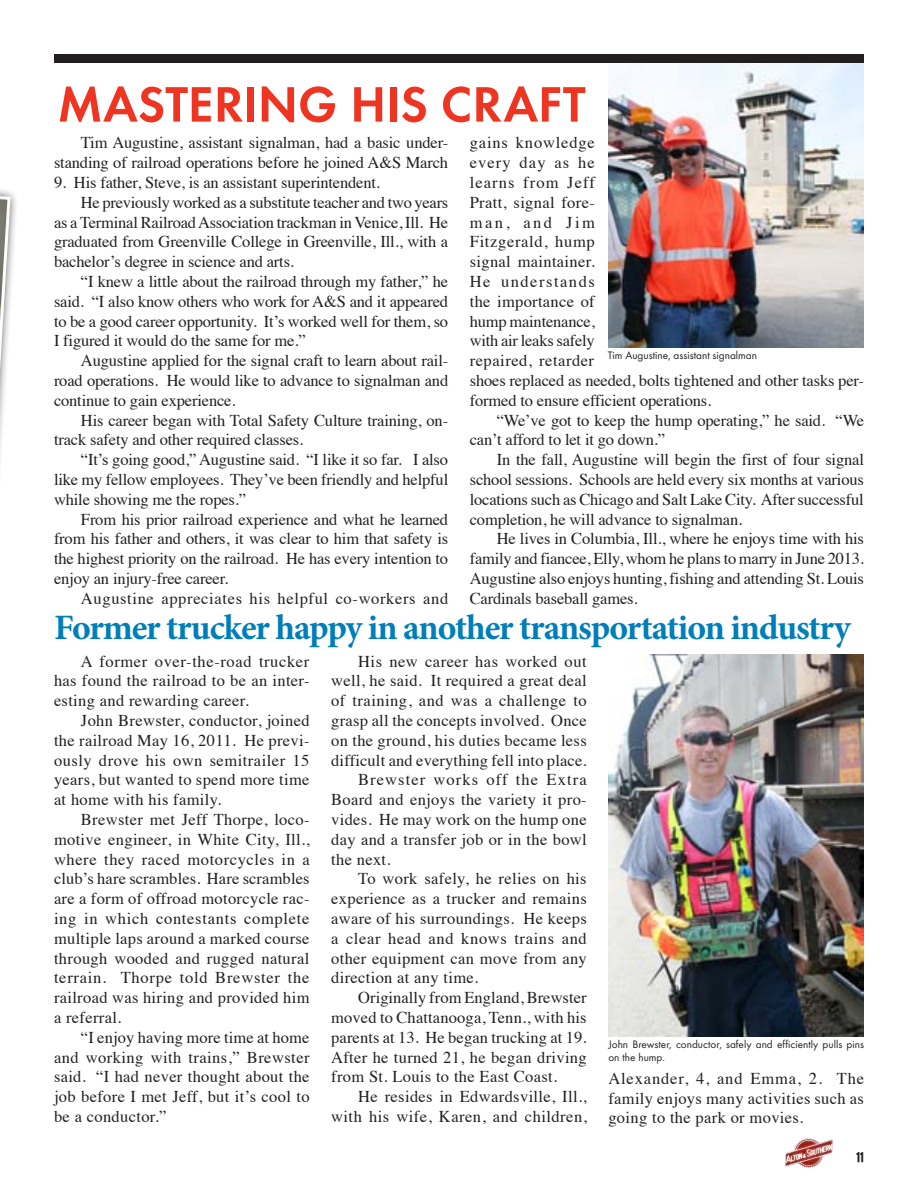
<style>
.page{position:relative;width:918px;height:1188px;background:#fff}
.page>*{position:absolute;margin:0;border:0;box-sizing:border-box;transform-origin:0 0}
.t1{font:700 51.6px "Function";color:#ef3522}
.t2{font:700 35.7px "Minion Pro";letter-spacing:-.03em;color:#007eba}
.t3{font:16.5px/19.8px "Times";letter-spacing:-.01em;color:#231f20;text-align:justify}
.t4{font:16.5px "Times";letter-spacing:.02em;color:#231f20}
.t5{font:16.5px/19.8px "Times";letter-spacing:.015em;color:#231f20}
.t6{font:16.5px "Times";letter-spacing:.03em;color:#231f20}
.t7{font:16.5px "Times";letter-spacing:.04em;color:#231f20}
.t8{font:16.5px "Times";letter-spacing:.01em;color:#231f20}
.t9{font:16.5px "Times";letter-spacing:.065em;color:#231f20}
.t10{font:700 13.5px "Eng Gothic";color:#231f20}
.t11{font:11.25px/13.5px "Function";color:#231f20}
</style>
<div class="page">
<img style="left:786px;top:1138px;width:24px;height:15px">
<div style="left:54px;top:54px;width:810px;height:9px;background:#231f20"></div>
<svg style="left:0;top:190px;width:16px;height:266px"></svg>
<img style="left:608px;top:63px;width:256px;height:284px">
<img style="left:608px;top:654px;width:255px;height:382px">
<h1 class="t1" style="left:58px;top:74px;width:530px">MASTERING HIS CRAFT</h1>
<p class="t3" style="left:54px;top:132px;width:396px;text-align:right">Tim Augustine, assistant signalman, had a basic under&shy;standing of railroad operations before he joined A&amp;S March</p>
<p class="t3" style="left:54px;top:171px;width:328px">9. His father, Steve, is an assistant superintendent.</p>
<p class="t3" style="left:81px;top:191px;width:369px">He previously worked as a substitute teacher and two years</p>
<p class="t3" style="left:54px;top:211px;width:396px">as a Terminal Railroad Association trackman in Venice, Ill. He</p>
<p class="t3" style="left:54px;top:231px;width:396px">graduated from Greenville College in Greenville, Ill., with a</p>
<p class="t3" style="left:54px;top:250px;width:242px">bachelor’s degree in science and arts.</p>
<p class="t3" style="left:81px;top:270px;width:369px">“I knew a little about the railroad through my father,” he</p>
<p class="t3" style="left:54px;top:290px;width:396px">said. “I also know others who work for A&amp;S and it appeared</p>
<p class="t3" style="left:54px;top:310px;width:396px">to be a good career opportunity. It’s worked well for them, so</p>
<p class="t3" style="left:54px;top:330px;width:253px">I figured it would do the same for me.”</p>
<p class="t3" style="left:81px;top:349px;width:369px">Augustine applied for the signal craft to learn about rail-</p>
<p class="t3" style="left:54px;top:369px;width:396px">road operations. He would like to advance to signalman and</p>
<p class="t3" style="left:54px;top:389px;width:183px">continue to gain experience.</p>
<p class="t3" style="left:81px;top:409px;width:369px">His career began with Total Safety Culture training, on-</p>
<p class="t3" style="left:54px;top:429px;width:251px">track safety and other required classes.</p>
<p class="t3" style="left:81px;top:448px;width:369px">“It’s going good,” Augustine said. “I like it so far. I also</p>
<p class="t3" style="left:54px;top:468px;width:396px">like my fellow employees. They’ve been friendly and helpful</p>
<p class="t3" style="left:54px;top:488px;width:194px">while showing me the ropes.”</p>
<p class="t3" style="left:81px;top:508px;width:369px">From his prior railroad experience and what he learned</p>
<p class="t3" style="left:54px;top:528px;width:396px">from his father and others, it was clear to him that safety is</p>
<p class="t3" style="left:54px;top:547px;width:396px">the highest priority on the railroad. He has every intention to</p>
<p class="t3" style="left:54px;top:567px;width:176px">enjoy an injury-free career.</p>
<p class="t7" style="left:81px;top:583px;width:369px">Augustine appreciates his helpful co-workers and</p>
<p class="t5" style="left:470px;top:132px;width:396px">gains knowledge<br>every day as he<br>learns from Jeff<br>Pratt, signal fore-<br>man, and Jim<br>Fitzgerald, hump<br>signal maintainer.<br>He understands<br>the importance of<br>hump maintenance,<br>with air leaks safely<br>repaired, retarder<br>shoes replaced as needed, bolts tightened and other tasks per&shy;formed to ensure efficient operations.</p>
<p class="t3" style="left:470px;top:409px;width:396px;text-indent:27px">“We’ve got to keep the hump operating,” he said. “We can’t afford to let it go down.”</p>
<p class="t3" style="left:470px;top:448px;width:396px;text-indent:27px">In the fall, Augustine will begin the first of four signal school sessions. Schools are held every six months at various locations such as Chicago and Salt Lake City. After successful completion, he will advance to signalman.</p>
<p class="t3" style="left:470px;top:528px;width:396px;text-indent:27px">He lives in Columbia, Ill., where he enjoys time with his family and fiancee, Elly, whom he plans to marry in June 2013.<br>Augustine also enjoys hunting, fishing and attending St. Louis Cardinals baseball games.</p>
<p class="t11" style="left:608px;top:349px;width:151px">Tim Augustine, assistant signalman</p>
<h2 class="t2" style="left:54px;top:602px;width:798px">Former trucker happy in another transportation industry</h2>
<p class="t3" style="left:54px;top:650px;width:257px;text-indent:27px">A former over-the-road trucker has found the railroad to be an inter&shy;esting and rewarding career.</p>
<p class="t3" style="left:54px;top:709px;width:257px;text-indent:27px">John Brewster, conductor, joined the railroad May 16, 2011. He previ&shy;ously drove his own semitrailer 15 years, but wanted to spend more time at home with his family.</p>
<p class="t3" style="left:54px;top:808px;width:257px;text-indent:27px">Brewster met Jeff Thorpe, loco&shy;motive engineer, in White City, Ill., where they raced motorcycles in a club’s hare scrambles. Hare scrambles are a form of offroad motorcycle rac&shy;ing in which contestants complete multiple laps around a marked course through wooded and rugged natural terrain. Thorpe told Brewster the railroad was hiring and provided him a referral.</p>
<p class="t3" style="left:54px;top:1026px;width:257px;text-indent:27px">“I enjoy having more time at home and working with trains,” Brewster said. “I had never thought about the job before I met Jeff, but it’s cool to be a conductor.”</p>
<p class="t6" style="left:358px;top:646px;width:230px">His new career has worked out</p>
<p class="t4" style="left:331px;top:665px;width:257px">well, he said. It required a great deal</p>
<p class="t6" style="left:331px;top:685px;width:257px">of training, and was a challenge to</p>
<p class="t5" style="left:331px;top:709px;width:257px">grasp all the concepts involved. Once</p>
<p class="t4" style="left:331px;top:725px;width:257px">on the ground, his duties became less</p>
<p class="t8" style="left:331px;top:745px;width:257px">difficult and everything fell into place.</p>
<p class="t9" style="left:358px;top:764px;width:230px">Brewster works off the Extra</p>
<p class="t4" style="left:331px;top:784px;width:257px">Board and enjoys the variety it pro-</p>
<p class="t4" style="left:331px;top:804px;width:257px">vides. He may work on the hump one</p>
<p class="t4" style="left:331px;top:824px;width:257px">day and a transfer job or in the bowl</p>
<p class="t3" style="left:331px;top:848px;width:61px">the next.</p>
<p class="t4" style="left:358px;top:863px;width:230px">To work safely, he relies on his</p>
<p class="t4" style="left:331px;top:883px;width:257px">experience as a trucker and remains</p>
<p class="t4" style="left:331px;top:903px;width:257px">aware of his surroundings. He keeps</p>
<p class="t7" style="left:331px;top:923px;width:257px">a clear head and knows trains and</p>
<p class="t4" style="left:331px;top:943px;width:257px">other equipment can move from any</p>
<p class="t4" style="left:331px;top:962px;width:149px">direction at any time.</p>
<p class="t3" style="left:358px;top:986px;width:230px">Originally from England, Brewster</p>
<p class="t8" style="left:331px;top:1002px;width:257px">moved to Chattanooga, Tenn., with his</p>
<p class="t3" style="left:331px;top:1026px;width:257px">parents at 13. He began trucking at 19.</p>
<p class="t4" style="left:331px;top:1042px;width:257px">After he turned 21, he began driving</p>
<p class="t4" style="left:331px;top:1061px;width:227px">from St. Louis to the East Coast.</p>
<p class="t4" style="left:358px;top:1081px;width:230px">He resides in Edwardsville, Ill.,</p>
<p class="t6" style="left:331px;top:1101px;width:257px">with his wife, Karen, and children,</p>
<p class="t11" style="left:608px;top:1037px;width:257px">John Brewster, conductor, safely and efficiently pulls pins on the hump.</p>
<p class="t3" style="left:608px;top:1067px;width:257px">Alexander, 4, and Emma, 2. The family enjoys many activities such as going to the park or movies.</p>
<p class="t10" style="left:857px;top:1148px;width:8px">11</p>
</div>
